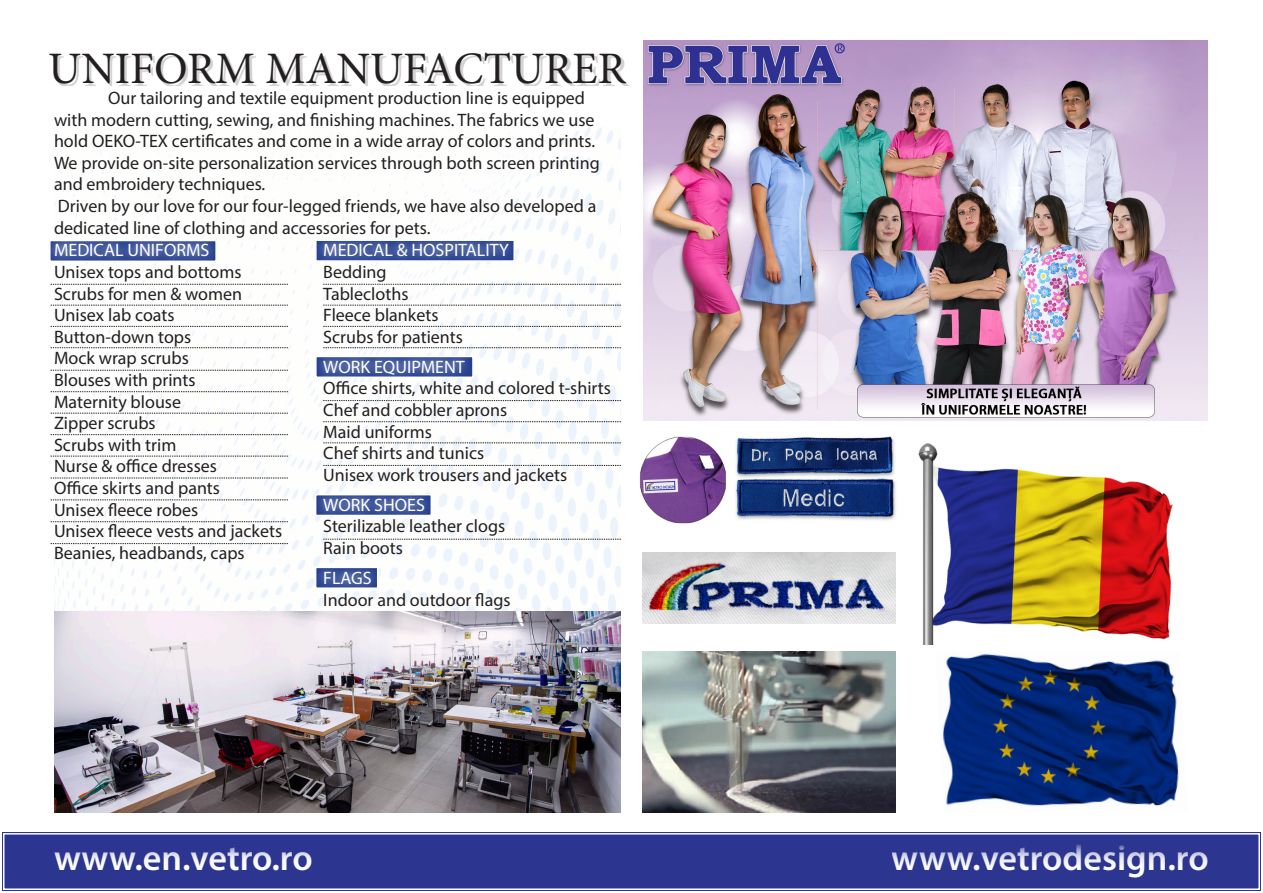
<style>
.page{position:relative;width:1263px;height:893px;background:#fff}
.page>*{position:absolute;margin:0;border:0;box-sizing:border-box;transform-origin:0 0}
.t1{font:45px "Minion Pro";color:#231f20}
.t2{font:600 36px "Myriad Pro";color:#fff}
.t3{font:18px/21.6px "Myriad Pro";color:#231f20}
.t4{font:18px "Myriad Pro";color:#fff}
</style>
<div class="page">
<div style="left:2px;top:832px;width:1259px;height:59px;background:#2c3691"></div>
<div style="left:3px;top:833px;width:1257px;height:57px;border:1px solid #fff"></div>
<img style="left:54px;top:128px;width:567px;height:653px">
<img style="left:918px;top:443px;width:255px;height:201px">
<img style="left:942px;top:654px;width:237px;height:152px">
<img style="left:642px;top:651px;width:253px;height:162px">
<img style="left:639px;top:436px;width:257px;height:88px">
<img style="left:643px;top:40px;width:565px;height:380px">
<img style="left:54px;top:611px;width:566px;height:202px">
<img style="left:642px;top:552px;width:253px;height:71px">
<div style="left:45px;top:234px;width:246px;height:337px;background:#fff"></div>
<div style="left:314px;top:234px;width:305px;height:385px;background:#fff;opacity:.75"></div>
<div style="left:53px;top:55px;width:576px;height:31px;background:#231f20;opacity:.2"></div>
<p class="t1" style="left:48px;top:38px;width:579px">UNIFORM MANUFACTURER</p>
<p class="t3" style="left:54px;top:87px;width:547px;text-indent:54px">Our tailoring and textile equipment production line is equipped with modern cutting, sewing, and finishing machines. The fabrics we use hold OEKO-TEX certificates and come in a wide array of colors and prints.<br>We provide on-site personalization services through both screen printing and embroidery techniques.</p>
<p class="t3" style="left:54px;top:195px;width:544px">Driven by our love for our four-legged friends, we have also developed a dedicated line of clothing and accessories for pets.</p>
<p class="t4" style="left:54px;top:239px;width:157px">MEDICAL UNIFORMS</p>
<p class="t3" style="left:54px;top:261px;width:189px">Unisex tops and bottoms</p>
<p class="t3" style="left:54px;top:282px;width:190px">Scrubs for men &amp; women</p>
<p class="t3" style="left:54px;top:304px;width:122px">Unisex lab coats</p>
<p class="t3" style="left:54px;top:326px;width:139px">Button-down tops</p>
<p class="t3" style="left:54px;top:347px;width:136px">Mock wrap scrubs</p>
<p class="t3" style="left:54px;top:369px;width:143px">Blouses with prints</p>
<p class="t3" style="left:54px;top:390px;width:129px">Maternity blouse</p>
<p class="t3" style="left:54px;top:412px;width:103px">Zipper scrubs</p>
<p class="t3" style="left:54px;top:434px;width:124px">Scrubs with trim</p>
<p class="t3" style="left:54px;top:455px;width:164px">Nurse &amp; office dresses</p>
<p class="t3" style="left:54px;top:477px;width:168px">Office skirts and pants</p>
<p class="t3" style="left:54px;top:498px;width:146px">Unisex fleece robes</p>
<p class="t3" style="left:54px;top:520px;width:230px">Unisex fleece vests and jackets</p>
<p class="t3" style="left:54px;top:542px;width:192px">Beanies, headbands, caps</p>
<p class="t4" style="left:323px;top:239px;width:187px">MEDICAL &amp; HOSPITALITY</p>
<p class="t3" style="left:323px;top:261px;width:65px">Bedding</p>
<p class="t3" style="left:323px;top:282px;width:87px">Tablecloths</p>
<p class="t3" style="left:323px;top:304px;width:117px">Fleece blankets</p>
<p class="t3" style="left:323px;top:326px;width:141px">Scrubs for patients</p>
<p class="t4" style="left:323px;top:356px;width:143px">WORK EQUIPMENT</p>
<p class="t3" style="left:323px;top:377px;width:289px">Office shirts, white and colored t-shirts</p>
<p class="t3" style="left:323px;top:399px;width:186px">Chef and cobbler aprons</p>
<p class="t3" style="left:323px;top:420px;width:110px">Maid uniforms</p>
<p class="t3" style="left:323px;top:442px;width:162px">Chef shirts and tunics</p>
<p class="t3" style="left:323px;top:464px;width:245px">Unisex work trousers and jackets</p>
<p class="t4" style="left:323px;top:494px;width:103px">WORK SHOES</p>
<p class="t3" style="left:323px;top:515px;width:183px">Sterilizable leather clogs</p>
<p class="t3" style="left:323px;top:537px;width:81px">Rain boots</p>
<p class="t4" style="left:323px;top:567px;width:50px">FLAGS</p>
<p class="t3" style="left:323px;top:588px;width:189px">Indoor and outdoor flags</p>
<h2 class="t2" style="left:54px;top:835px;width:260px">www.en.vetro.ro</h2>
<h2 class="t2" style="left:892px;top:835px;width:318px">www.vetrodesign.ro</h2>
</div>
